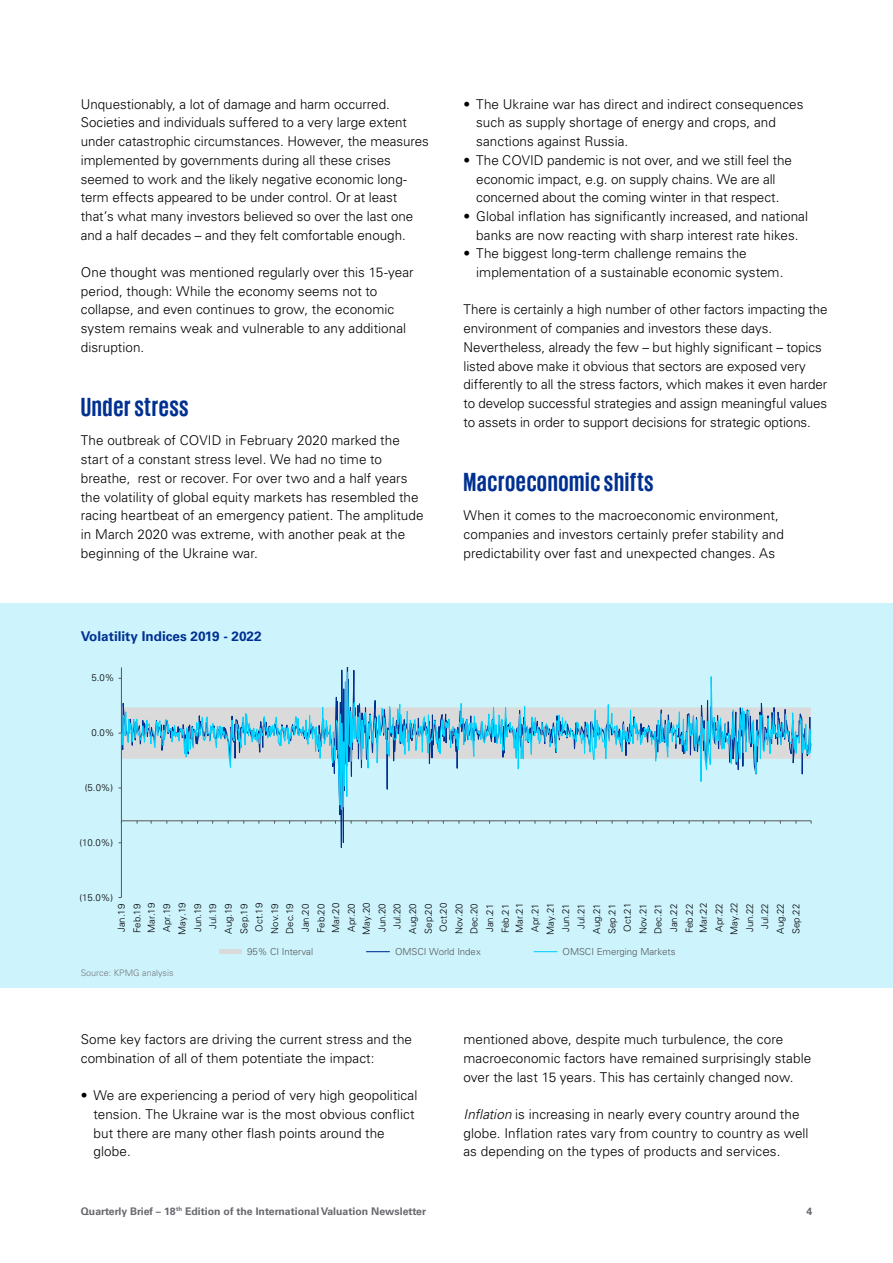
<style>
.page{position:relative;width:893px;height:1263px;background:#fff}
.page>*{position:absolute;margin:0;border:0;box-sizing:border-box;transform-origin:0 0}
.t1{font:700 27px "KPMG";letter-spacing:.025em;color:#003091}
.t2{font:300 13.5px/18.8px "Univers LT Std";color:#000}
.t3{font:700 13.5px "Univers LT Std";color:#003091}
.t4{font:700 10.5px "Univers LT Std";color:#68696f}
.t5{font:300 9.6px/15.5px "Univers LT Std";letter-spacing:-.005em;color:#000;text-align:center}
.t6{font:300 9.6px "Univers LT Std";letter-spacing:-.005em;color:#575757}
.t7{font:300 9px "Univers LT Std";color:#75777c}
.s1{font-style:italic}
</style>
<div class="page">
<div style="left:0;top:604px;width:893px;height:384px;background:#cdf4fd"></div>
<svg style="left:121px;top:667px;width:691px;height:231px"></svg>
<div style="left:218px;top:949px;width:23px;height:5px;background:#dadada"></div>
<svg style="left:366px;top:951px;width:23px;height:1px"></svg>
<svg style="left:534px;top:951px;width:23px;height:1px"></svg>
<p class="t2" style="left:81px;top:94px;width:350px">Unquestionably, a lot of damage and harm occurred.<br>Societies and individuals suffered to a very large extent under catastrophic circumstances. However, the measures implemented by governments during all these crises seemed to work and the likely negative economic long&shy;term effects appeared to be under control. Or at least that’s what many investors believed so over the last one and a half decades – and they felt comfortable enough.</p>
<p class="t2" style="left:81px;top:263px;width:334px">One thought was mentioned regularly over this 15-year period, though: While the economy seems not to collapse, and even continues to grow, the economic system remains weak and vulnerable to any additional disruption.</p>
<h1 class="t1" style="left:81px;top:393px;width:109px">Under stress</h1>
<p class="t2" style="left:81px;top:431px;width:344px">The outbreak of COVID in February 2020 marked the start of a constant stress level. We had no time to breathe, rest or recover. For over two and a half years the volatility of global equity markets has resembled the racing heartbeat of an emergency patient. The amplitude in March 2020 was extreme, with another peak at the beginning of the Ukraine war.</p>
<p class="t3" style="left:81px;top:628px;width:182px">Volatility Indices 2019 - 2022</p>
<p class="t5" style="left:91px;top:670px;width:24px">5.0%</p>
<p class="t5" style="left:91px;top:725px;width:24px">0.0%</p>
<p class="t5" style="left:85px;top:780px;width:30px">(5.0%)</p>
<p class="t5" style="left:80px;top:835px;width:35px">(10.0%)</p>
<p class="t2" style="left:476px;top:95px;width:329px;text-indent:-13px">• The Ukraine war has direct and indirect consequences such as supply shortage of energy and crops, and sanctions against Russia.</p>
<p class="t2" style="left:463px;top:151px;width:330px;text-align:center">• The COVID pandemic is not over, and we still feel the economic impact, e.g. on supply chains. We are all concerned about the coming winter in that respect.</p>
<p class="t2" style="left:463px;top:207px;width:346px;text-align:center">• Global inflation has significantly increased, and national banks are now reacting with sharp interest rate hikes.</p>
<p class="t2" style="left:476px;top:244px;width:309px;text-indent:-13px">• The biggest long-term challenge remains the implementation of a sustainable economic system.</p>
<p class="t2" style="left:463px;top:300px;width:366px">There is certainly a high number of other factors impacting the environment of companies and investors these days.<br>Nevertheless, already the few – but highly significant – topics listed above make it obvious that sectors are exposed very differently to all the stress factors, which makes it even harder to develop successful strategies and assign meaningful values to assets in order to support decisions for strategic options.</p>
<h1 class="t1" style="left:463px;top:468px;width:192px">Macroeconomic shifts</h1>
<p class="t2" style="left:463px;top:506px;width:322px">When it comes to the macroeconomic environment, companies and investors certainly prefer stability and predictability over fast and unexpected changes. As</p>
<p class="t5" style="left:80px;top:889px;width:35px">(15.0%)</p>
<p class="t5" style="left:114px;top:933px;width:31px;text-align:left;rotate:-90deg">Jan.19<br>Feb.19</p>
<p class="t5" style="left:144px;top:935px;width:34px;rotate:-90deg">Mar.19<br>Apr.19<br>May.19<br>Jun.19<br>Jul.19<br>Aug.19<br>Sep.19<br>Oct.19<br>Nov.19<br>Dec.19<br>Jan.20<br>Feb.20</p>
<p class="t5" style="left:328px;top:935px;width:34px;rotate:-90deg">Mar.20<br>Apr.20<br>May.20<br>Jun.20<br>Jul.20<br>Aug.20<br>Sep.20<br>Oct.20<br>Nov.20<br>Dec.20<br>Jan.21<br>Feb.21</p>
<p class="t5" style="left:512px;top:935px;width:34px;rotate:-90deg">Mar.21<br>Apr.21<br>May.21<br>Jun.21<br>Jul.21<br>Aug.21<br>Sep.21<br>Oct.21<br>Nov.21<br>Dec.21<br>Jan.22<br>Feb.22</p>
<p class="t5" style="left:696px;top:935px;width:34px;rotate:-90deg">Mar.22<br>Apr.22<br>May.22<br>Jun.22<br>Jul.22<br>Aug.22<br>Sep.22</p>
<p class="t6" style="left:247px;top:945px;width:68px">95% CI Interval</p>
<p class="t6" style="left:395px;top:945px;width:87px">OMSCI World Index</p>
<p class="t6" style="left:563px;top:945px;width:114px">OMSCI Emerging Markets</p>
<p class="t7" style="left:81px;top:967px;width:94px">Source: KPMG analysis</p>
<p class="t2" style="left:81px;top:1030px;width:333px">Some key factors are driving the current stress and the combination of all of them potentiate the impact:</p>
<p class="t2" style="left:94px;top:1086px;width:325px;text-indent:-13px">• We are experiencing a period of very high geopolitical tension. The Ukraine war is the most obvious conflict but there are many other flash points around the globe.</p>
<p class="t2" style="left:463px;top:1030px;width:349px">mentioned above, despite much turbulence, the core macroeconomic factors have remained surprisingly stable over the last 15 years. This has certainly changed now.</p>
<p class="t2" style="left:463px;top:1105px;width:347px"><span class="s1">Inflation</span> is increasing in nearly every country around the globe. Inflation rates vary from country to country as well as depending on the types of products and services.</p>
<p class="t4" style="left:81px;top:1205px;width:347px">Quarterly Brief – 18<sup>th</sup> Edition of the International Valuation Newsletter</p>
<p class="t4" style="left:806px;top:1205px;width:7px">4</p>
</div>
